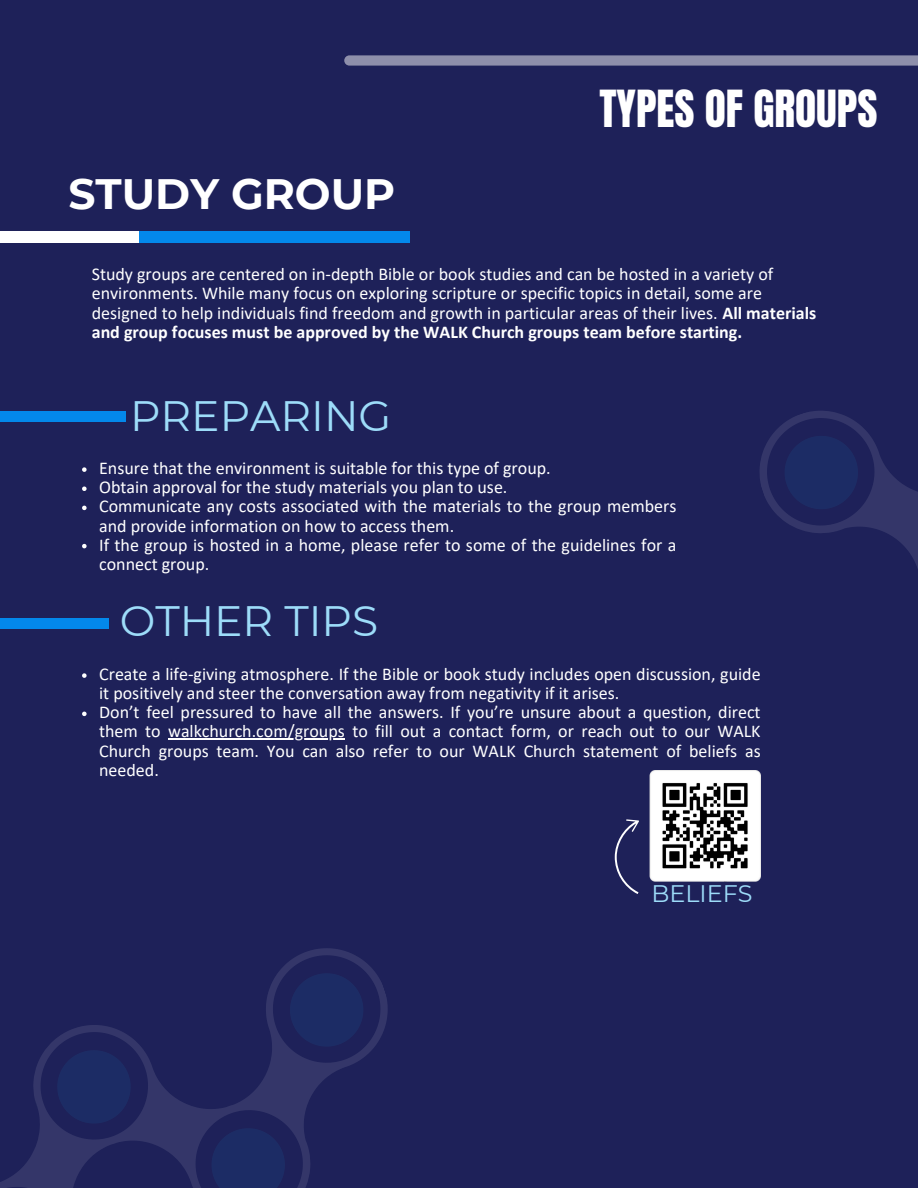
<style>
.page{position:relative;width:918px;height:1188px;background:#1e2159}
.page>*{position:absolute;margin:0;border:0;box-sizing:border-box;transform-origin:0 0}
.t1{font:43.5px "Anton";color:#fff}
.t2{font:42.45px "Montserrat";color:#9ddcf9}
.t3{font:700 42.45px "Montserrat";color:#fff}
.t4{font:23.85px "Montserrat";color:#9ddcf9}
.t5{font:18px/19.2px "Calibri";color:#fff}
.s1{font-weight:700}
</style>
<div class="page">
<svg style="left:82px;top:673px;width:5px;height:5px"></svg>
<svg style="left:82px;top:712px;width:5px;height:4px"></svg>
<hr style="left:168px;top:739px;width:177px;height:1px;background:#fff">
<svg style="left:344px;top:55px;width:574px;height:11px;background:#8586a4"></svg>
<div style="left:0;top:232px;width:409px;height:10px;background:#0388eb"></div>
<div style="left:0;top:232px;width:139px;height:10px;background:#fff"></div>
<div style="left:0;top:412px;width:125px;height:10px;background:#0388eb"></div>
<div style="left:0;top:618px;width:108px;height:11px;background:#0388eb"></div>
<svg style="left:0;top:948px;width:388px;height:240px"></svg>
<svg style="left:35px;top:1099px;width:3px;height:10px"></svg>
<svg style="left:196px;top:1113px;width:104px;height:75px"></svg>
<svg style="left:48px;top:1040px;width:92px;height:93px"></svg>
<svg style="left:280px;top:964px;width:93px;height:92px"></svg>
<img style="left:649px;top:771px;width:112px;height:110px">
<svg style="left:615px;top:819px;width:24px;height:75px"></svg>
<svg style="left:82px;top:467px;width:5px;height:5px"></svg>
<svg style="left:82px;top:487px;width:5px;height:4px"></svg>
<svg style="left:82px;top:506px;width:5px;height:4px"></svg>
<svg style="left:82px;top:544px;width:5px;height:4px"></svg>
<svg style="left:760px;top:411px;width:158px;height:157px"></svg>
<svg style="left:775px;top:426px;width:93px;height:93px"></svg>
<h2 class="t3" style="left:69px;top:168px;width:328px">STUDY GROUP</h2>
<p class="t1" style="left:599px;top:77px;width:280px">TYPES OF GROUPS</p>
<p class="t5" style="left:92px;top:266px;width:726px">Study groups are centered on in-depth Bible or book studies and can be hosted in a variety of environments. While many focus on exploring scripture or specific topics in detail, some are designed to help individuals find freedom and growth in particular areas of their lives. <span class="s1">All materials and group focuses must be approved by the WALK Church groups team before starting.</span></p>
<p class="t2" style="left:130px;top:390px;width:263px">PREPARING</p>
<h2 class="t5" style="left:99px;top:460px;width:453px">Ensure that the environment is suitable for this type of group.</h2>
<p class="t5" style="left:99px;top:479px;width:410px">Obtain approval for the study materials you plan to use.</p>
<p class="t5" style="left:99px;top:498px;width:579px">Communicate any costs associated with the materials to the group members and provide information on how to access them.</p>
<p class="t5" style="left:99px;top:537px;width:579px">If the group is hosted in a home, please refer to some of the guidelines for a connect group.</p>
<p class="t2" style="left:120px;top:595px;width:260px">OTHER TIPS</p>
<h2 class="t5" style="left:99px;top:666px;width:663px">Create a life-giving atmosphere. If the Bible or book study includes open discussion, guide it positively and steer the conversation away from negativity if it arises.</h2>
<h1 class="t5" style="left:99px;top:704px;width:663px">Don’t feel pressured to have all the answers. If you’re unsure about a question, direct them to walkchurch.com/groups to fill out a contact form, or reach out to our WALK</h1>
<p class="t5" style="left:99px;top:743px;width:663px">Church groups team. You can also refer to our WALK Church statement of beliefs as needed.</p>
<p class="t4" style="left:652px;top:879px;width:103px">BELIEFS</p>
</div>
